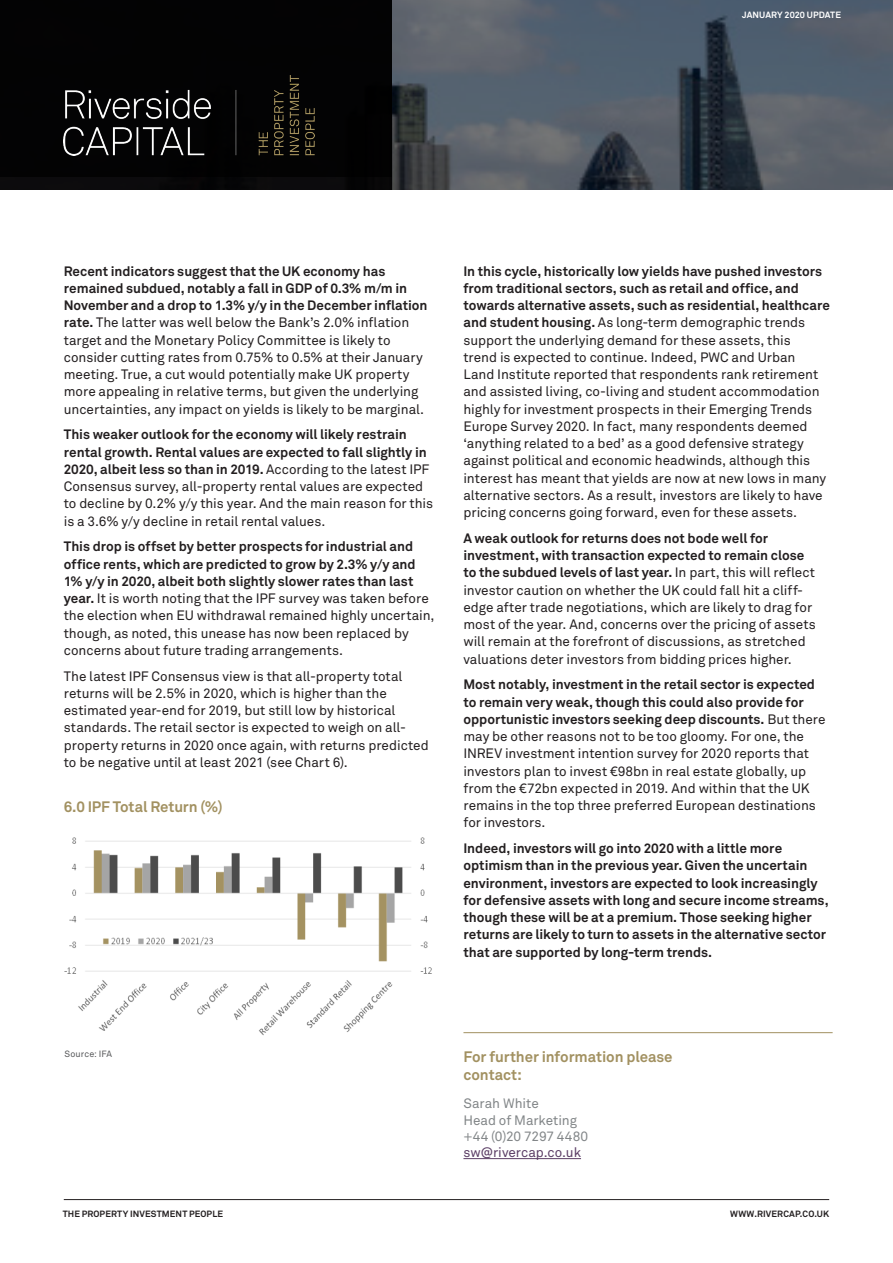
<style>
.page{position:relative;width:893px;height:1263px;background:#fff}
.page>*{position:absolute;margin:0;border:0;box-sizing:border-box;transform-origin:0 0}
.Main_heading{font:700 15px "Akkurat Std";letter-spacing:-.005em;color:#a29161}
.Body_copy{font:13.5px/17.2px "Akkurat Std";letter-spacing:-.005em;color:#231f20}
.Body_copy-2{font:700 13.5px/17.2px "Akkurat Std";color:#231f20}
.Main_heading-2{font:13.5px/16.2px "Akkurat Std";letter-spacing:-.005em;color:#828688}
.t1{font:700 9px "Akkurat Std";letter-spacing:.01em;color:#231f20}
.t2{font:700 9px "Akkurat Std";letter-spacing:.005em;color:#fff}
.Main_heading-3{font:9px "Akkurat Std";letter-spacing:.015em;color:#57585a}
.s1{font-weight:700}
.s2{color:#5c3f66}
</style>
<div class="page">
<hr style="left:64px;top:1199px;width:765px;height:1px;background:#231f20">
<svg style="left:391px;top:0;width:502px;height:189px;background:#4f5863"></svg>
<div style="left:0;top:0;width:391px;height:189px;background:#030304"></div>
<img style="left:64px;top:75px;width:251px;height:80px">
<img style="left:64px;top:837px;width:368px;height:199px">
<hr style="left:463px;top:1158px;width:118px;height:1px;background:#5c3f66">
<hr style="left:463px;top:1032px;width:370px;height:1px;background:#a29161">
<p class="t2" style="left:742px;top:9px;width:100px">JANUARY 2020 UPDATE</p>
<p class="Body_copy" style="left:64px;top:262px;width:365px"><span class="s1">Recent indicators suggest that the UK economy has remained subdued, notably a fall in GDP of 0.3% m/m in November and a drop to 1.3% y/y in the December inflation rate.</span> The latter was well below the Bank’s 2.0% inflation target and the Monetary Policy Committee is likely to consider cutting rates from 0.75% to 0.5% at their January meeting. True, a cut would potentially make UK property more appealing in relative terms, but given the underlying uncertainties, any impact on yields is likely to be marginal.</p>
<p class="Body_copy" style="left:64px;top:426px;width:371px"><span class="s1">This weaker outlook for the economy will likely restrain rental growth. Rental values are expected to fall slightly in 2020, albeit less so than in 2019.</span> According to the latest IPF Consensus survey, all-property rental values are expected to decline by 0.2% y/y this year. And the main reason for this is a 3.6% y/y decline in retail rental values.</p>
<p class="Body_copy" style="left:64px;top:538px;width:372px"><span class="s1">This drop is offset by better prospects for industrial and office rents, which are predicted to grow by 2.3% y/y and 1% y/y in 2020, albeit both slightly slower rates than last year.</span> It is worth noting that the IPF survey was taken before the election when EU withdrawal remained highly uncertain, though, as noted, this unease has now been replaced by concerns about future trading arrangements.</p>
<p class="Body_copy" style="left:64px;top:667px;width:366px">The latest IPF Consensus view is that all-property total returns will be 2.5% in 2020, which is higher than the estimated year-end for 2019, but still low by historical standards. The retail sector is expected to weigh on all&shy;property returns in 2020 once again, with returns predicted to be negative until at least 2021 (see Chart 6).</p>
<p class="Main_heading" style="left:64px;top:797px;width:160px">6.0 IPF Total Return (%)</p>
<p class="Body_copy" style="left:463px;top:262px;width:368px"><span class="s1">In this cycle, historically low yields have pushed investors from traditional sectors, such as retail and office, and towards alternative assets, such as residential, healthcare and student housing.</span> As long-term demographic trends support the underlying demand for these assets, this<br>trend is expected to continue. Indeed, PWC and Urban<br>Land Institute reported that respondents rank retirement and assisted living, co-living and student accommodation highly for investment prospects in their Emerging Trends Europe Survey 2020. In fact, many respondents deemed ‘anything related to a bed’ as a good defensive strategy against political and economic headwinds, although this interest has meant that yields are now at new lows in many alternative sectors. As a result, investors are likely to have pricing concerns going forward, even for these assets.</p>
<p class="Body_copy" style="left:463px;top:529px;width:354px"><span class="s1">A weak outlook for returns does not bode well for investment, with transaction expected to remain close to the subdued levels of last year.</span> In part, this will reflect investor caution on whether the UK could fall hit a cliff&shy;edge after trade negotiations, which are likely to drag for most of the year. And, concerns over the pricing of assets will remain at the forefront of discussions, as stretched valuations deter investors from bidding prices higher.</p>
<p class="Body_copy" style="left:463px;top:676px;width:364px"><span class="s1">Most notably, investment in the retail sector is expected to remain very weak, though this could also provide for opportunistic investors seeking deep discounts.</span> But there may be other reasons not to be too gloomy. For one, the INREV investment intention survey for 2020 reports that investors plan to invest €98bn in real estate globally, up from the €72bn expected in 2019. And within that the UK remains in the top three preferred European destinations for investors.</p>
<p class="Body_copy-2" style="left:463px;top:839px;width:367px">Indeed, investors will go into 2020 with a little more optimism than in the previous year. Given the uncertain environment, investors are expected to look increasingly for defensive assets with long and secure income streams, though these will be at a premium. Those seeking higher returns are likely to turn to assets in the alternative sector that are supported by long-term trends.</p>
<p class="Main_heading-3" style="left:64px;top:1048px;width:49px">Source: IFA</p>
<p class="Main_heading" style="left:463px;top:1047px;width:211px">For further information please</p>
<p class="Main_heading" style="left:463px;top:1065px;width:60px">contact:</p>
<p class="Main_heading-2" style="left:463px;top:1096px;width:126px">Sarah White<br>Head of Marketing +44 (0)20 7297 4480 <span class="s2">sw@rivercap.co.uk</span></p>
<p class="t1" style="left:63px;top:1209px;width:162px">THE PROPERTY INVESTMENT PEOPLE</p>
<p class="t1" style="left:730px;top:1209px;width:100px">WWW.RIVERCAP.CO.UK</p>
</div>
